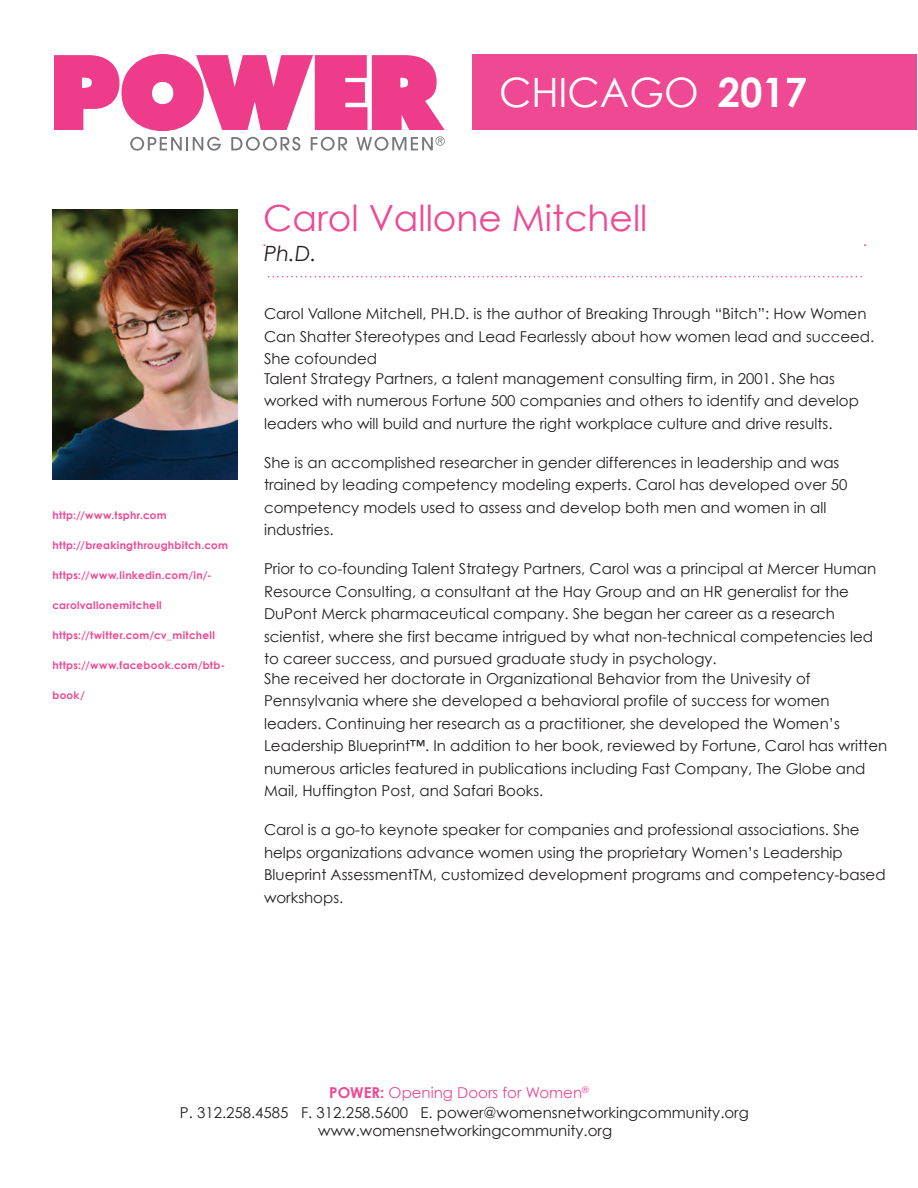
<style>
.page{position:relative;width:918px;height:1188px;background:#fff}
.page>*{position:absolute;margin:0;border:0;box-sizing:border-box;transform-origin:0 0}
.t1{font:40.5px "Century Gothic";color:#fff}
.t2{font:36px "Century Gothic";color:#ee4992}
.t3{font:italic 21px "Century Gothic";color:#231f20}
.t4{font:15px/22.5px "Century Gothic";color:#231f20}
.t5{font:700 10.5px "Century Gothic";letter-spacing:.025em;color:#ee4992}
.s1{font-weight:700}
.s2{font-weight:700;color:#ee4992}
.s3{color:#ee4992}
</style>
<div class="page">
<svg style="left:269px;top:276px;width:593px;height:1px"></svg>
<svg style="left:54px;top:54px;width:391px;height:97px"></svg>
<div style="left:472px;top:54px;width:445px;height:76px;background:#ee4992"></div>
<img style="left:53px;top:209px;width:184px;height:270px">
<h1 class="t1" style="left:499px;top:68px;width:309px">CHICAGO <span class="s1">2017</span></h1>
<h2 class="t2" style="left:263px;top:196px;width:386px">Carol Vallone Mitchell</h2>
<p class="t5" style="left:52px;top:509px;width:116px">http://www.tsphr.com</p>
<p class="t5" style="left:52px;top:539px;width:177px">http://breakingthroughbitch.com</p>
<p class="t5" style="left:52px;top:569px;width:161px">https://www.linkedin.com/in/-</p>
<p class="t5" style="left:52px;top:599px;width:111px">carolvallonemitchell</p>
<p class="t5" style="left:52px;top:629px;width:164px">https://twitter.com/cv_mitchell</p>
<p class="t5" style="left:52px;top:659px;width:174px">https://www.facebook.com/btb-</p>
<p class="t5" style="left:52px;top:689px;width:34px">book/</p>
<h3 class="t3" style="left:264px;top:240px;width:54px">Ph.D.</h3>
<p class="t4" style="left:264px;top:302px;width:612px">Carol Vallone Mitchell, PH.D. is the author of Breaking Through “Bitch”: How Women<br>Can Shatter Stereotypes and Lead Fearlessly about how women lead and succeed.<br>She cofounded</p>
<p class="t4" style="left:264px;top:367px;width:597px">Talent Strategy Partners, a talent management consulting firm, in 2001. She has worked with numerous Fortune 500 companies and others to identify and develop leaders who will build and nurture the right workplace culture and drive results.</p>
<p class="t4" style="left:264px;top:451px;width:585px">She is an accomplished researcher in gender differences in leadership and was trained by leading competency modeling experts. Carol has developed over 50 competency models used to assess and develop both men and women in all industries.</p>
<p class="t4" style="left:264px;top:557px;width:614px">Prior to co-founding Talent Strategy Partners, Carol was a principal at Mercer Human Resource Consulting, a consultant at the Hay Group and an HR generalist for the DuPont Merck pharmaceutical company. She began her career as a research scientist, where she first became intrigued by what non-technical competencies led to career success, and pursued graduate study in psychology.</p>
<p class="t4" style="left:264px;top:667px;width:625px">She received her doctorate in Organizational Behavior from the Univesity of Pennsylvania where she developed a behavioral profile of success for women leaders. Continuing her research as a practitioner, she developed the Women’s Leadership Blueprint™. In addition to her book, reviewed by Fortune, Carol has written numerous articles featured in publications including Fast Company, The Globe and Mail, Huffington Post, and Safari Books.</p>
<p class="t4" style="left:264px;top:818px;width:623px">Carol is a go-to keynote speaker for companies and professional associations. She helps organizations advance women using the proprietary Women’s Leadership Blueprint AssessmentTM, customized development programs and competency-based workshops.</p>
<p class="t4" style="left:180px;top:1083px;width:570px;line-height:19.5px;text-indent:149px"><span class="s2">POWER:</span> <span class="s3">Opening Doors for Women</span><sup>®<br></sup>P. 312.258.4585 F. 312.258.5600 E. power@womensnetworkingcommunity.org</p>
<p class="t4" style="left:318px;top:1119px;width:295px">www.womensnetworkingcommunity.org</p>
</div>
